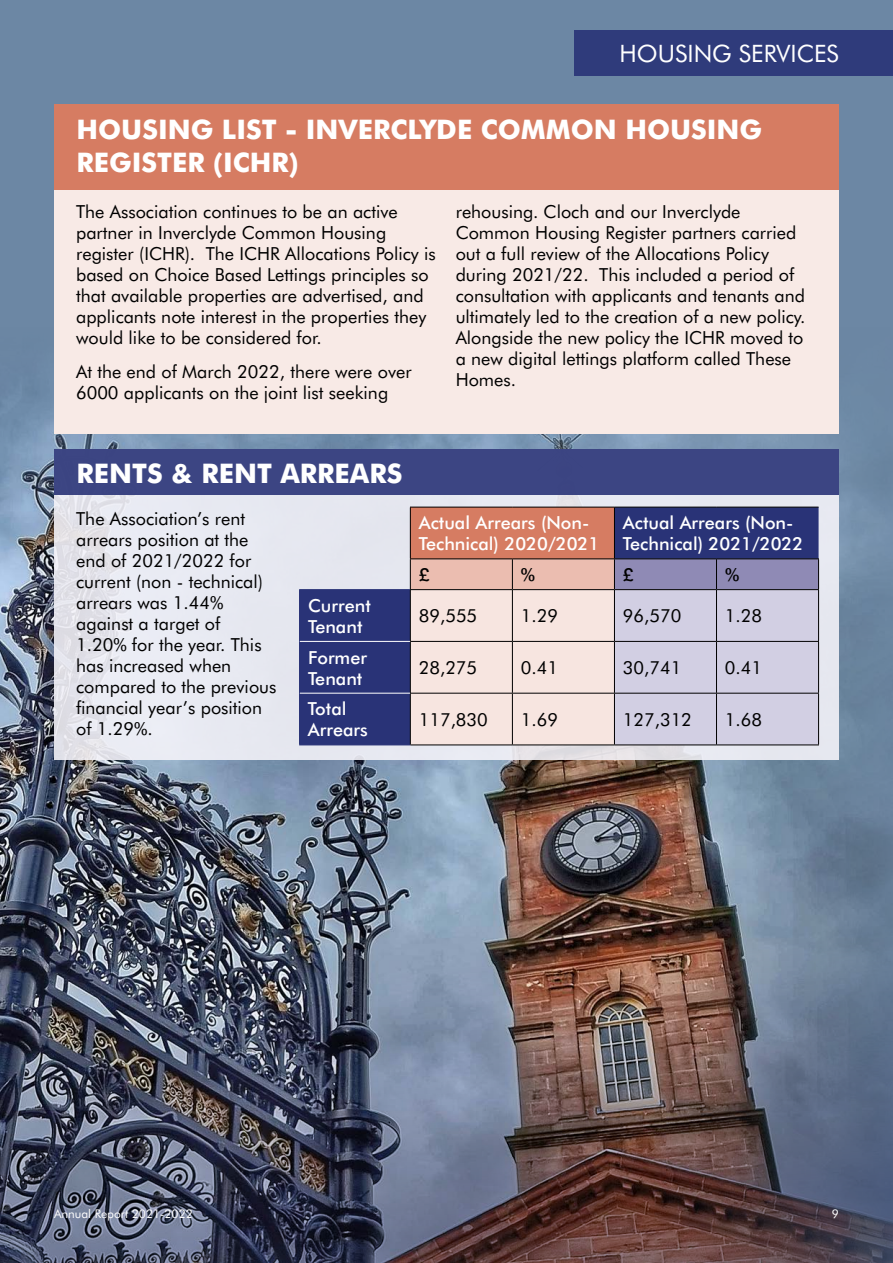
<style>
.page{position:relative;width:893px;height:1263px;background:#6c87a4}
.page>*{position:absolute;margin:0;border:0;box-sizing:border-box;transform-origin:0 0}
.t1{font:700 27px/33px "Futura BT";color:#fff}
.t2{font:24px "Futura BT";color:#fff}
.t3{font:18px/21px "Futura BT";color:#000}
.t4{font:500 18px/21px "Futura BT";color:#fff}
.t5{font:500 18px "Futura BT";color:#000}
.t6{font:12px "Futura BT";color:#fff}
</style>
<div class="page">
<img style="left:0;top:406px;width:893px;height:427px">
<img style="left:0;top:833px;width:893px;height:430px">
<svg style="left:54px;top:495px;width:785px;height:264px;background:#e5e6ee"></svg>
<div style="left:54px;top:104px;width:785px;height:330px;background:#f8eae6"></div>
<div style="left:54px;top:449px;width:785px;height:46px;background:#3c4583"></div>
<div style="left:54px;top:104px;width:785px;height:85px;background:#d67c62"></div>
<svg style="left:300px;top:507px;width:519px;height:237px;background:#756689"></svg>
<svg style="left:411px;top:559px;width:407px;height:185px;background:#dccfd8"></svg>
<hr style="left:410px;top:744px;width:102px;height:1px;background:#000">
<hr style="left:512px;top:744px;width:102px;height:1px;background:#000">
<hr style="left:614px;top:744px;width:102px;height:1px;background:#000">
<hr style="left:716px;top:744px;width:103px;height:1px;background:#000">
<hr style="left:818px;top:559px;width:1px;height:30px;background:#000">
<hr style="left:818px;top:590px;width:1px;height:51px;background:#000">
<hr style="left:818px;top:642px;width:1px;height:51px;background:#000">
<hr style="left:818px;top:693px;width:1px;height:51px;background:#000">
<hr style="left:410px;top:507px;width:102px;height:1px;background:#000">
<hr style="left:410px;top:507px;width:1px;height:51px;background:#000">
<hr style="left:512px;top:507px;width:102px;height:1px;background:#000">
<hr style="left:614px;top:507px;width:102px;height:1px;background:#000">
<hr style="left:614px;top:507px;width:1px;height:51px;background:#000">
<hr style="left:716px;top:507px;width:103px;height:1px;background:#000">
<hr style="left:410px;top:558px;width:102px;height:1px;background:#000">
<hr style="left:512px;top:558px;width:102px;height:1px;background:#000">
<hr style="left:614px;top:558px;width:102px;height:1px;background:#000">
<hr style="left:716px;top:558px;width:103px;height:1px;background:#000">
<hr style="left:410px;top:559px;width:1px;height:30px;background:#000">
<hr style="left:512px;top:559px;width:1px;height:30px;background:#000">
<hr style="left:614px;top:559px;width:1px;height:30px;background:#000">
<hr style="left:716px;top:559px;width:1px;height:30px;background:#000">
<hr style="left:410px;top:589px;width:102px;height:1px;background:#000">
<hr style="left:512px;top:589px;width:102px;height:1px;background:#000">
<hr style="left:512px;top:590px;width:1px;height:51px;background:#000">
<hr style="left:614px;top:589px;width:102px;height:1px;background:#000">
<hr style="left:614px;top:590px;width:1px;height:51px;background:#000">
<hr style="left:716px;top:589px;width:103px;height:1px;background:#000">
<hr style="left:716px;top:590px;width:1px;height:51px;background:#000">
<hr style="left:411px;top:641px;width:101px;height:1px;background:#000">
<hr style="left:512px;top:641px;width:102px;height:1px;background:#000">
<hr style="left:512px;top:642px;width:1px;height:51px;background:#000">
<hr style="left:614px;top:641px;width:102px;height:1px;background:#000">
<hr style="left:614px;top:642px;width:1px;height:51px;background:#000">
<hr style="left:716px;top:641px;width:103px;height:1px;background:#000">
<hr style="left:716px;top:642px;width:1px;height:51px;background:#000">
<hr style="left:411px;top:693px;width:101px;height:1px;background:#000">
<hr style="left:512px;top:693px;width:102px;height:1px;background:#000">
<hr style="left:512px;top:693px;width:1px;height:51px;background:#000">
<hr style="left:614px;top:693px;width:102px;height:1px;background:#000">
<hr style="left:614px;top:693px;width:1px;height:51px;background:#000">
<hr style="left:716px;top:693px;width:103px;height:1px;background:#000">
<hr style="left:716px;top:693px;width:1px;height:51px;background:#000">
<hr style="left:299px;top:589px;width:111px;height:1px;background:#293377">
<hr style="left:299px;top:590px;width:1px;height:51px;background:#293377">
<hr style="left:299px;top:641px;width:1px;height:52px;background:#293377">
<hr style="left:299px;top:693px;width:1px;height:51px;background:#293377">
<hr style="left:299px;top:744px;width:111px;height:1px;background:#293377">
<hr style="left:410px;top:590px;width:1px;height:51px;background:#000">
<hr style="left:410px;top:641px;width:1px;height:52px;background:#000">
<hr style="left:410px;top:693px;width:1px;height:51px;background:#000">
<hr style="left:300px;top:641px;width:110px;height:1px;background:#fff">
<hr style="left:300px;top:693px;width:110px;height:1px;background:#fff">
<div style="left:574px;top:30px;width:319px;height:46px;background:#2f3b7b"></div>
<h2 class="t2" style="left:620px;top:39px;width:221px">HOUSING SERVICES</h2>
<h1 class="t1" style="left:77px;top:112px;width:687px">HOUSING LIST - INVERCLYDE COMMON HOUSING<br>REGISTER (ICHR)</h1>
<p class="t3" style="left:76px;top:201px;width:361px">The Association continues to be an active partner in Inverclyde Common Housing register (ICHR). The ICHR Allocations Policy is based on Choice Based Lettings principles so that available properties are advertised, and applicants note interest in the properties they would like to be considered for.</p>
<p class="t3" style="left:76px;top:361px;width:337px">At the end of March 2022, there were over<br>6000 applicants on the joint list seeking</p>
<p class="t3" style="left:456px;top:201px;width:351px">rehousing. Cloch and our Inverclyde Common Housing Register partners carried out a full review of the Allocations Policy during 2021/22. This included a period of consultation with applicants and tenants and ultimately led to the creation of a new policy.<br>Alongside the new policy the ICHR moved to a new digital lettings platform called These Homes.</p>
<h1 class="t1" style="left:77px;top:457px;width:327px">RENTS &amp; RENT ARREARS</h1>
<p class="t3" style="left:76px;top:508px;width:202px">The Association’s rent arrears position at the end of 2021/2022 for current (non - technical) arrears was 1.44% against a target of<br>1.20% for the year. This has increased when compared to the previous financial year’s position of 1.29%.</p>
<p class="t4" style="left:419px;top:512px;width:182px">Actual Arrears (Non-<br>Technical) 2020/2021</p>
<p class="t4" style="left:623px;top:512px;width:182px">Actual Arrears (Non-<br>Technical) 2021/2022</p>
<p class="t5" style="left:419px;top:564px;width:12px">£</p>
<p class="t5" style="left:521px;top:564px;width:16px">%</p>
<p class="t5" style="left:623px;top:564px;width:12px">£</p>
<p class="t5" style="left:725px;top:564px;width:16px">%</p>
<p class="t4" style="left:308px;top:595px;width:64px">Current<br>Tenant</p>
<p class="t3" style="left:419px;top:605px;width:60px">89,555</p>
<p class="t3" style="left:521px;top:605px;width:39px">1.29</p>
<p class="t3" style="left:623px;top:605px;width:60px">96,570</p>
<p class="t3" style="left:725px;top:605px;width:39px">1.28</p>
<p class="t4" style="left:308px;top:647px;width:61px">Former<br>Tenant</p>
<p class="t3" style="left:419px;top:657px;width:60px">28,275</p>
<p class="t3" style="left:521px;top:657px;width:39px">0.41</p>
<p class="t3" style="left:623px;top:657px;width:60px">30,741</p>
<p class="t3" style="left:725px;top:657px;width:39px">0.41</p>
<p class="t4" style="left:308px;top:698px;width:61px">Total<br>Arrears</p>
<p class="t3" style="left:419px;top:709px;width:71px">117,830</p>
<p class="t3" style="left:521px;top:709px;width:39px">1.69</p>
<p class="t3" style="left:623px;top:709px;width:71px">127,312</p>
<p class="t3" style="left:725px;top:709px;width:39px">1.68</p>
<p class="t6" style="left:54px;top:1206px;width:140px">Annual Report 2021-2022</p>
<p class="t6" style="left:832px;top:1206px;width:9px">9</p>
</div>
